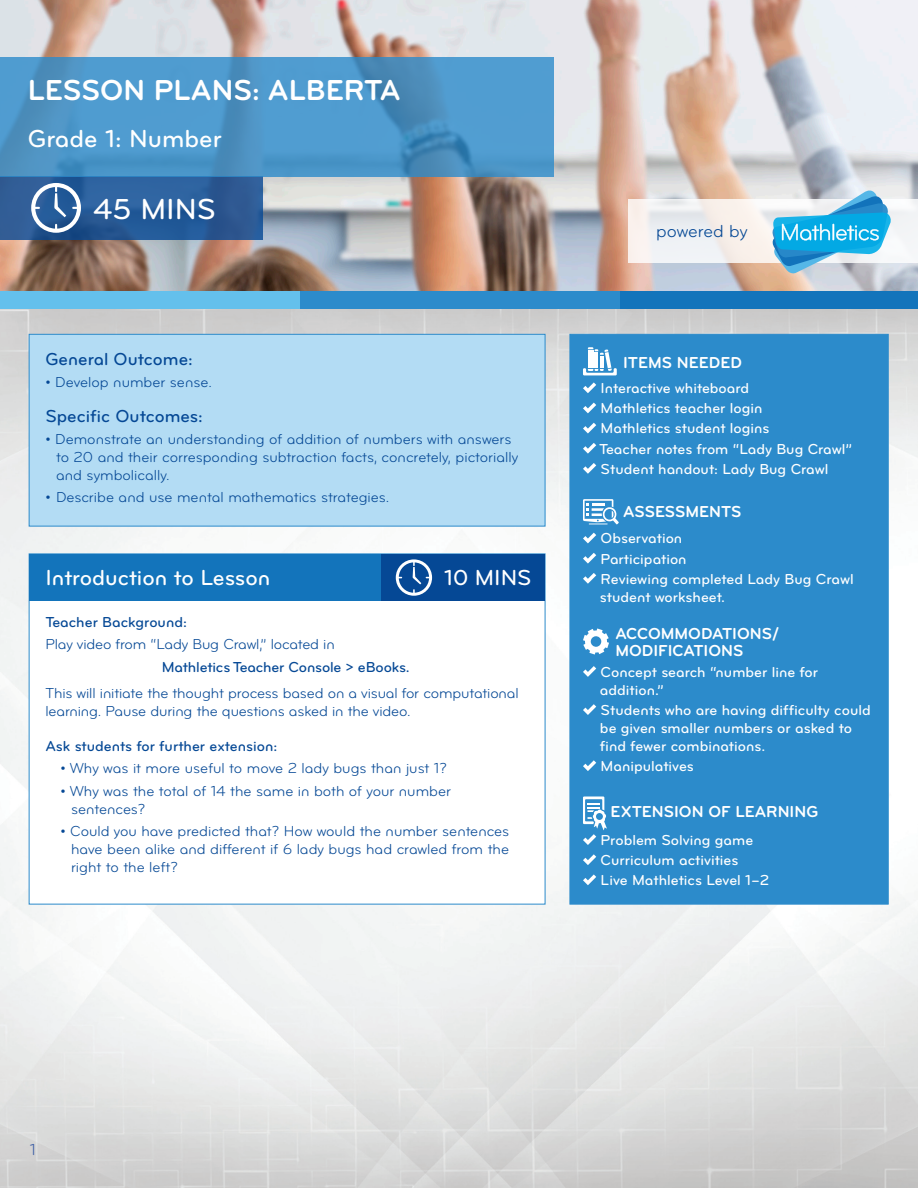
<style>
.page{position:relative;width:918px;height:1188px;background:#fff}
.page>*{position:absolute;margin:0;border:0;box-sizing:border-box;transform-origin:0 0}
.t1{font:30px "Bryant Bold Alternate";color:#fff}
.t2{font:30px "Bryant Medium Alternate";color:#fff}
.t3{font:25.5px "Bryant Medium Alternate";color:#fff}
.t4{font:22.5px "Bryant Medium Alternate";color:#fff}
.t5{font:18px "Bryant Medium Alternate";color:#054895}
.t6{font:18px "Bryant Regular Alternate";letter-spacing:-.005em;color:#054895}
.t7{font:16.5px/16.5px "Bryant Bold Alternate";color:#fff}
.t8{font:16.5px "Bryant Regular Alternate";color:#3f60a6}
.t9{font:15px/18px "Bryant Regular Alternate";color:#054895}
.t10{font:15px/20.1px "Bryant Medium Alternate";color:#fff}
.t11{font:15px "Bryant Medium Alternate";letter-spacing:-.005em;color:#054895}
</style>
<div class="page">
<img style="left:0;top:0;width:918px;height:291px">
<img style="left:0;top:308px;width:918px;height:880px">
<div style="left:619px;top:291px;width:299px;height:17px;background:#1374bb"></div>
<svg style="left:629px;top:199px;width:289px;height:64px;fill:#f5f2f1"></svg>
<svg style="left:772px;top:189px;width:119px;height:85px"></svg>
<svg style="left:0;top:176px;width:263px;height:64px;background:#295c98"></svg>
<svg style="left:31px;top:183px;width:50px;height:50px"></svg>
<div style="left:0;top:291px;width:300px;height:17px;background:#64c0ec"></div>
<div style="left:300px;top:291px;width:319px;height:17px;background:#2c8bcb"></div>
<svg style="left:0;top:57px;width:554px;height:119px;background:#4d96c9"></svg>
<div style="left:29px;top:334px;width:516px;height:192px;background:#b3dcf4;border:1px solid #2c8bcb"></div>
<div style="left:29px;top:554px;width:516px;height:350px;background:#fff"></div>
<div style="left:570px;top:334px;width:319px;height:570px;background:#2c8bcb;border:1px solid #2c8bcb"></div>
<div style="left:29px;top:554px;width:389px;height:47px;background:#1374bb"></div>
<div style="left:381px;top:554px;width:164px;height:47px;background:#054895"></div>
<svg style="left:396px;top:559px;width:36px;height:37px"></svg>
<svg style="left:583px;top:382px;width:13px;height:11px"></svg>
<svg style="left:583px;top:403px;width:13px;height:10px"></svg>
<svg style="left:583px;top:423px;width:13px;height:10px"></svg>
<svg style="left:583px;top:443px;width:13px;height:11px"></svg>
<svg style="left:583px;top:463px;width:13px;height:11px"></svg>
<svg style="left:583px;top:347px;width:34px;height:28px"></svg>
<svg style="left:583px;top:533px;width:13px;height:10px"></svg>
<svg style="left:583px;top:553px;width:13px;height:11px"></svg>
<svg style="left:583px;top:573px;width:13px;height:11px"></svg>
<svg style="left:583px;top:499px;width:36px;height:26px"></svg>
<svg style="left:583px;top:666px;width:13px;height:11px"></svg>
<svg style="left:583px;top:704px;width:13px;height:11px"></svg>
<svg style="left:583px;top:760px;width:13px;height:11px"></svg>
<svg style="left:583px;top:628px;width:26px;height:27px"></svg>
<svg style="left:583px;top:854px;width:13px;height:11px"></svg>
<svg style="left:583px;top:874px;width:13px;height:11px"></svg>
<svg style="left:583px;top:796px;width:24px;height:49px"></svg>
<h1 class="t1" style="left:28px;top:72px;width:375px">LESSON PLANS: ALBERTA</h1>
<h2 class="t3" style="left:28px;top:123px;width:195px">Grade 1: Number</h2>
<h1 class="t2" style="left:93px;top:191px;width:124px">45 MINS</h1>
<p class="t5" style="left:45px;top:348px;width:149px">General Outcome:</p>
<p class="t9" style="left:45px;top:373px;width:168px">• Develop number sense.</p>
<p class="t5" style="left:45px;top:405px;width:159px">Specific Outcomes:</p>
<p class="t9" style="left:56px;top:430px;width:464px;text-indent:-11px">• Demonstrate an understanding of addition of numbers with answers to 20 and their corresponding subtraction facts, concretely, pictorially and symbolically.</p>
<p class="t9" style="left:45px;top:488px;width:345px">• Describe and use mental mathematics strategies.</p>
<h3 class="t4" style="left:45px;top:564px;width:226px">Introduction to Lesson</h3>
<h3 class="t4" style="left:444px;top:564px;width:89px">10 MINS</h3>
<p class="t11" style="left:45px;top:613px;width:143px">Teacher Background:</p>
<p class="t9" style="left:45px;top:635px;width:291px">Play video from “Lady Bug Crawl,” located in</p>
<p class="t11" style="left:162px;top:657px;width:250px">Mathletics Teacher Console &gt; eBooks.</p>
<p class="t9" style="left:45px;top:684px;width:475px">This will initiate the thought process based on a visual for computational learning. Pause during the questions asked in the video.</p>
<p class="t11" style="left:45px;top:737px;width:233px">Ask students for further extension:</p>
<p class="t9" style="left:60px;top:759px;width:388px">• Why was it more useful to move 2 lady bugs than just 1?</p>
<p class="t9" style="left:71px;top:782px;width:382px;text-indent:-11px">• Why was the total of 14 the same in both of your number sentences?</p>
<p class="t9" style="left:71px;top:822px;width:440px;text-align:justify;text-indent:-11px">• Could you have predicted that? How would the number sentences have been alike and different if 6 lady bugs had crawled from the right to the left?</p>
<p class="t6" style="left:656px;top:221px;width:93px">powered by</p>
<p class="t7" style="left:623px;top:355px;width:120px">ITEMS NEEDED</p>
<p class="t10" style="left:599px;top:378px;width:254px">Interactive whiteboard<br>Mathletics teacher login<br>Mathletics student logins<br>Teacher notes from “Lady Bug Crawl”<br>Student handout: Lady Bug Crawl</p>
<p class="t7" style="left:623px;top:503px;width:120px">ASSESSMENTS</p>
<p class="t10" style="left:601px;top:528px;width:255px">Observation<br>Participation<br>Reviewing completed Lady Bug Crawl</p>
<p class="t10" style="left:600px;top:587px;width:127px">student worksheet.</p>
<p class="t7" style="left:615px;top:626px;width:165px">ACCOMMODATIONS/<br>MODIFICATIONS</p>
<p class="t10" style="left:600px;top:663px;width:220px;line-height:18px">Concept search “number line for addition.”</p>
<p class="t10" style="left:600px;top:701px;width:272px;line-height:18px">Students who are having difficulty could be given smaller numbers or asked to find fewer combinations.</p>
<p class="t10" style="left:601px;top:756px;width:95px">Manipulatives</p>
<p class="t7" style="left:611px;top:804px;width:209px">EXTENSION OF LEARNING</p>
<p class="t10" style="left:601px;top:830px;width:170px">Problem Solving game<br>Curriculum activities<br>Live Mathletics Level 1–2</p>
<p class="t8" style="left:30px;top:1140px;width:8px">1</p>
</div>
